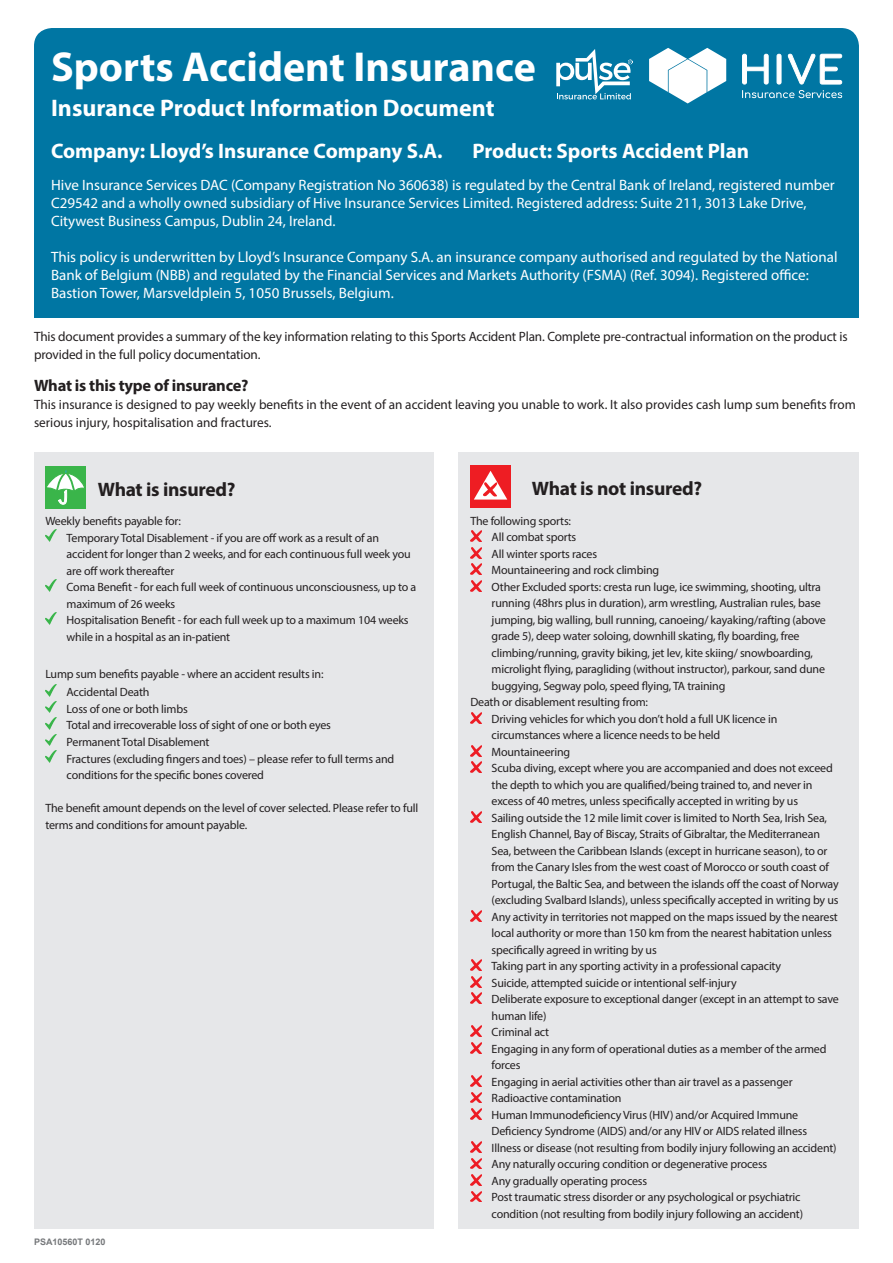
<style>
.page{position:relative;width:893px;height:1263px;background:#fff}
.page>*{position:absolute;margin:0;border:0;box-sizing:border-box;transform-origin:0 0}
.Form_title{font:700 42px "Myriad Pro";color:#fff}
.Form_sub_title{font:700 24px "Myriad Pro";color:#fff}
.Company_Product_head{font:700 21px "Myriad Pro";color:#fff}
.Cover_subhead{font:700 19.5px "Myriad Pro";letter-spacing:-.015em;color:#231f20}
.Form_intro{font:700 16.5px "Myriad Pro";letter-spacing:-.015em;color:#231f20}
.t1{font:15px/18px "Myriad Pro";color:#fff}
.Form_intro-2{font:13.5px/18px "Myriad Pro";letter-spacing:-.01em;color:#231f20}
.Covered_bullets{font:12px/16.5px "Myriad Pro";letter-spacing:-.015em;color:#231f20}
.t2{font:700 9px "Arial";color:#76787b}
</style>
<div class="page">
<div style="left:34px;top:233px;width:825px;height:85px;background:#0076a3"></div>
<div style="left:34px;top:28px;width:825px;height:278px;background:#0076a3;border-radius:18px"></div>
<div style="left:34px;top:452px;width:400px;height:777px;background:#e6e7e9"></div>
<svg style="left:45px;top:530px;width:11px;height:12px"></svg>
<svg style="left:45px;top:579px;width:11px;height:12px"></svg>
<svg style="left:45px;top:612px;width:11px;height:12px"></svg>
<svg style="left:45px;top:684px;width:11px;height:78px"></svg>
<div style="left:45px;top:466px;width:41px;height:43px;background:#3ab54a"></div>
<svg style="left:47px;top:469px;width:37px;height:36px"></svg>
<div style="left:458px;top:452px;width:401px;height:777px;background:#e6e7e9"></div>
<svg style="left:470px;top:531px;width:11px;height:27px"></svg>
<svg style="left:470px;top:564px;width:11px;height:27px"></svg>
<svg style="left:470px;top:712px;width:11px;height:11px"></svg>
<svg style="left:470px;top:745px;width:11px;height:11px"></svg>
<svg style="left:470px;top:762px;width:11px;height:11px"></svg>
<svg style="left:470px;top:811px;width:11px;height:11px"></svg>
<svg style="left:470px;top:910px;width:11px;height:11px"></svg>
<svg style="left:470px;top:960px;width:11px;height:27px"></svg>
<svg style="left:470px;top:993px;width:11px;height:11px"></svg>
<svg style="left:470px;top:1026px;width:11px;height:27px"></svg>
<svg style="left:470px;top:1075px;width:11px;height:11px"></svg>
<svg style="left:470px;top:1092px;width:11px;height:27px"></svg>
<svg style="left:470px;top:1141px;width:11px;height:11px"></svg>
<svg style="left:470px;top:1158px;width:11px;height:27px"></svg>
<svg style="left:470px;top:1191px;width:11px;height:11px"></svg>
<svg style="left:742px;top:53px;width:100px;height:45px"></svg>
<svg style="left:649px;top:48px;width:77px;height:55px"></svg>
<svg style="left:556px;top:49px;width:77px;height:50px"></svg>
<div style="left:470px;top:465px;width:41px;height:43px;background:#ee1d23"></div>
<svg style="left:474px;top:471px;width:33px;height:29px"></svg>
<p class="Form_title" style="left:51px;top:39px;width:486px">Sports Accident Insurance</p>
<p class="Form_sub_title" style="left:51px;top:92px;width:445px">Insurance Product Information Document</p>
<p class="Company_Product_head" style="left:51px;top:138px;width:393px">Company: Lloyd’s Insurance Company S.A.</p>
<p class="Company_Product_head" style="left:472px;top:138px;width:278px">Product: Sports Accident Plan</p>
<p class="t1" style="left:51px;top:175px;width:785px">Hive Insurance Services DAC (Company Registration No 360638) is regulated by the Central Bank of Ireland, registered number<br>C29542 and a wholly owned subsidiary of Hive Insurance Services Limited. Registered address: Suite 211, 3013 Lake Drive,<br>Citywest Business Campus, Dublin 24, Ireland.</p>
<p class="t1" style="left:51px;top:247px;width:788px">This policy is underwritten by Lloyd’s Insurance Company S.A. an insurance company authorised and regulated by the National<br>Bank of Belgium (NBB) and regulated by the Financial Services and Markets Authority (FSMA) (Ref. 3094). Registered office:<br>Bastion Tower, Marsveldplein 5, 1050 Brussels, Belgium.</p>
<p class="Form_intro-2" style="left:34px;top:328px;width:815px">This document provides a summary of the key information relating to this Sports Accident Plan. Complete pre-contractual information on the product is provided in the full policy documentation.</p>
<p class="Form_intro" style="left:34px;top:374px;width:216px">What is this type of insurance?</p>
<p class="Form_intro-2" style="left:34px;top:395px;width:823px">This insurance is designed to pay weekly benefits in the event of an accident leaving you unable to work. It also provides cash lump sum benefits from serious injury, hospitalisation and fractures.</p>
<p class="Cover_subhead" style="left:98px;top:476px;width:139px">What is insured?</p>
<p class="Covered_bullets" style="left:45px;top:513px;width:137px">Weekly benefits payable for:</p>
<p class="Covered_bullets" style="left:67px;top:529px;width:346px">Temporary Total Disablement - if you are off work as a result of an accident for longer than 2 weeks, and for each continuous full week you are off work thereafter</p>
<p class="Covered_bullets" style="left:67px;top:579px;width:351px">Coma Benefit - for each full week of continuous unconsciousness, up to a maximum of 26 weeks</p>
<p class="Covered_bullets" style="left:67px;top:612px;width:344px">Hospitalisation Benefit - for each full week up to a maximum 104 weeks while in a hospital as an in-patient</p>
<p class="Covered_bullets" style="left:45px;top:665px;width:280px">Lump sum benefits payable - where an accident results in:</p>
<p class="Covered_bullets" style="left:67px;top:684px;width:84px">Accidental Death</p>
<p class="Covered_bullets" style="left:67px;top:700px;width:123px">Loss of one or both limbs</p>
<p class="Covered_bullets" style="left:67px;top:717px;width:266px">Total and irrecoverable loss of sight of one or both eyes</p>
<p class="Covered_bullets" style="left:67px;top:733px;width:144px">Permanent Total Disablement</p>
<p class="Covered_bullets" style="left:67px;top:750px;width:329px">Fractures (excluding fingers and toes) – please refer to full terms and conditions for the specific bones covered</p>
<p class="Covered_bullets" style="left:45px;top:799px;width:374px">The benefit amount depends on the level of cover selected. Please refer to full terms and conditions for amount payable.</p>
<p class="t2" style="left:34px;top:1235px;width:73px">PSA10560T 0120</p>
<p class="Cover_subhead" style="left:532px;top:476px;width:172px">What is not insured?</p>
<p class="Covered_bullets" style="left:470px;top:512px;width:102px">The following sports:</p>
<p class="Covered_bullets" style="left:492px;top:529px;width:86px">All combat sports</p>
<p class="Covered_bullets" style="left:492px;top:545px;width:107px">All winter sports races</p>
<p class="Covered_bullets" style="left:492px;top:562px;width:169px">Mountaineering and rock climbing</p>
<p class="Covered_bullets" style="left:492px;top:578px;width:336px">Other Excluded sports: cresta run luge, ice swimming, shooting, ultra running (48hrs plus in duration), arm wrestling, Australian rules, base jumping, big walling, bull running, canoeing/ kayaking/rafting (above grade 5), deep water soloing, downhill skating, fly boarding, free climbing/running, gravity biking, jet lev, kite skiing/ snowboarding, microlight flying, paragliding (without instructor), parkour, sand dune buggying, Segway polo, speed flying, TA training</p>
<p class="Covered_bullets" style="left:470px;top:694px;width:179px">Death or disablement resulting from:</p>
<p class="Covered_bullets" style="left:492px;top:710px;width:287px">Driving vehicles for which you don’t hold a full UK licence in circumstances where a licence needs to be held</p>
<p class="Covered_bullets" style="left:492px;top:743px;width:80px">Mountaineering</p>
<p class="Covered_bullets" style="left:492px;top:760px;width:343px">Scuba diving, except where you are accompanied and does not exceed the depth to which you are qualified/being trained to, and never in excess of 40 metres, unless specifically accepted in writing by us</p>
<p class="Covered_bullets" style="left:492px;top:809px;width:349px">Sailing outside the 12 mile limit cover is limited to North Sea, Irish Sea, English Channel, Bay of Biscay, Straits of Gibraltar, the Mediterranean Sea, between the Caribbean Islands (except in hurricane season), to or from the Canary Isles from the west coast of Morocco or south coast of Portugal, the Baltic Sea, and between the islands off the coast of Norway (excluding Svalbard Islands), unless specifically accepted in writing by us</p>
<p class="Covered_bullets" style="left:492px;top:908px;width:348px">Any activity in territories not mapped on the maps issued by the nearest local authority or more than 150 km from the nearest habitation unless specifically agreed in writing by us</p>
<p class="Covered_bullets" style="left:492px;top:958px;width:291px">Taking part in any sporting activity in a professional capacity</p>
<p class="Covered_bullets" style="left:492px;top:974px;width:247px">Suicide, attempted suicide or intentional self-injury</p>
<p class="Covered_bullets" style="left:492px;top:991px;width:349px">Deliberate exposure to exceptional danger (except in an attempt to save human life)</p>
<p class="Covered_bullets" style="left:492px;top:1024px;width:59px">Criminal act</p>
<p class="Covered_bullets" style="left:492px;top:1040px;width:336px">Engaging in any form of operational duties as a member of the armed forces</p>
<p class="Covered_bullets" style="left:492px;top:1073px;width:303px">Engaging in aerial activities other than air travel as a passenger</p>
<p class="Covered_bullets" style="left:492px;top:1090px;width:132px">Radioactive contamination</p>
<p class="Covered_bullets" style="left:492px;top:1106px;width:317px">Human Immunodeficiency Virus (HIV) and/or Acquired Immune<br>Deficiency Syndrome (AIDS) and/or any HIV or AIDS related illness</p>
<p class="Covered_bullets" style="left:492px;top:1139px;width:346px">Illness or disease (not resulting from bodily injury following an accident)</p>
<p class="Covered_bullets" style="left:492px;top:1156px;width:277px">Any naturally occuring condition or degenerative process</p>
<p class="Covered_bullets" style="left:492px;top:1172px;width:157px">Any gradually operating process</p>
<p class="Covered_bullets" style="left:492px;top:1189px;width:313px">Post traumatic stress disorder or any psychological or psychiatric condition (not resulting from bodily injury following an accident)</p>
</div>
